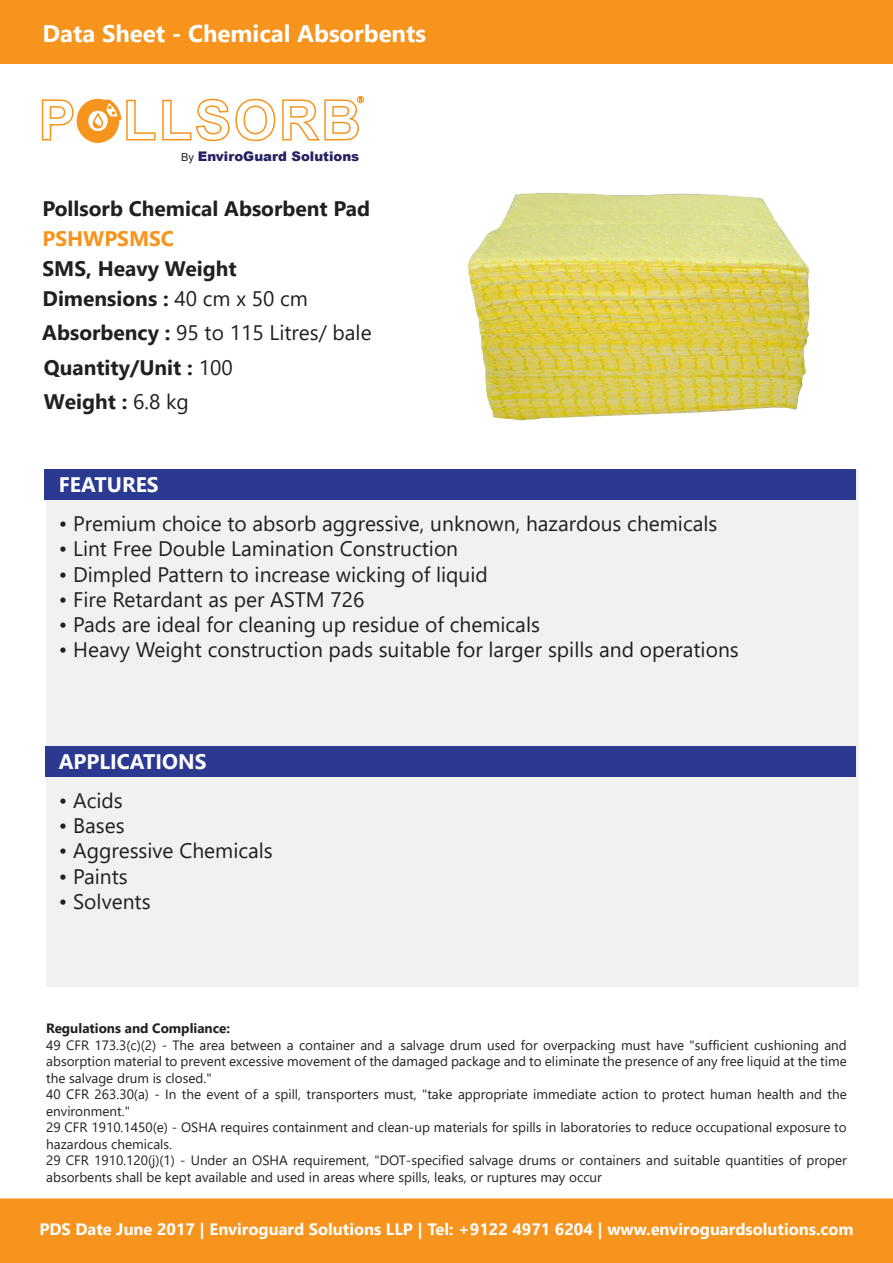
<style>
.page{position:relative;width:893px;height:1263px;background:#fff}
.page>*{position:absolute;margin:0;border:0;box-sizing:border-box;transform-origin:0 0}
.t1{font:700 24px "Segoe UI";color:#fff}
.t2{font:21px "Segoe UI";color:#231f20}
.t3{font:700 21px/34.5px "Segoe UI";color:#231f20}
.t4{font:700 21px "Segoe UI";color:#fff}
.t5{font:700 21px "Segoe UI";color:#f7941e}
.t6{font:700 16.5px "Segoe UI";color:#fff}
.t7{font:13.5px/16.5px "Segoe UI";color:#231f20}
.t8{font:700 13.5px "Segoe UI";color:#231f20}
.t9{font:900 13.2px "Arial";color:#262262}
.s1{font-weight:400;font-size:11.1px;color:#231f20}
.s2{font-weight:400}
</style>
<div class="page">
<div style="left:0;top:1199px;width:893px;height:64px;background:#f7941e"></div>
<div style="left:0;top:1198px;width:893px;height:65px;border:2px solid #f7941e"></div>
<div style="left:0;top:0;width:893px;height:64px;background:#f7941e"></div>
<div style="left:357px;top:96px;width:7px;height:7px;border:1px solid #f7941e;border-radius:50%"></div>
<svg style="left:41px;top:97px;width:322px;height:46px"></svg>
<div style="left:46px;top:470px;width:813px;height:517px;background:#f1f1f2"></div>
<div style="left:44px;top:470px;width:812px;height:30px;background:#2b3990"></div>
<div style="left:45px;top:747px;width:811px;height:30px;background:#2b3990"></div>
<img style="left:467px;top:192px;width:343px;height:229px">
<h1 class="t1" style="left:43px;top:14px;width:385px">Data Sheet - Chemical Absorbents</h1>
<p class="t9" style="left:181px;top:147px;width:180px"><span class="s1">By</span> EnviroGuard Solutions</p>
<h2 class="t3" style="left:43px;top:191px;width:329px">Pollsorb Chemical Absorbent Pad</h2>
<h2 class="t5" style="left:43px;top:222px;width:133px">PSHWPSMSC</h2>
<h2 class="t3" style="left:43px;top:254px;width:267px;line-height:30px">SMS, Heavy Weight<br>Dimensions : <span class="s2">40 cm x 50 cm</span></h2>
<h2 class="t3" style="left:42px;top:315px;width:331px">Absorbency : <span class="s2">95 to 115 Litres/ bale<br></span>Quantity/Unit : <span class="s2">100<br></span>Weight : <span class="s2">6.8 kg</span></h2>
<h2 class="t4" style="left:59px;top:468px;width:101px">FEATURES</h2>
<h2 class="t2" style="left:59px;top:507px;width:660px">• Premium choice to absorb aggressive, unknown, hazardous chemicals</h2>
<h2 class="t2" style="left:59px;top:532px;width:401px">• Lint Free Double Lamination Construction</h2>
<h2 class="t2" style="left:59px;top:557px;width:431px">• Dimpled Pattern to increase wicking of liquid</h2>
<h2 class="t2" style="left:59px;top:582px;width:307px">• Fire Retardant as per ASTM 726</h2>
<h2 class="t2" style="left:59px;top:608px;width:483px">• Pads are ideal for cleaning up residue of chemicals</h2>
<h2 class="t2" style="left:59px;top:633px;width:681px">• Heavy Weight construction pads suitable for larger spills and operations</h2>
<h2 class="t4" style="left:59px;top:745px;width:149px">APPLICATIONS</h2>
<h2 class="t2" style="left:59px;top:784px;width:65px">• Acids</h2>
<h2 class="t2" style="left:59px;top:809px;width:67px">• Bases</h2>
<h2 class="t2" style="left:59px;top:834px;width:215px">• Aggressive Chemicals</h2>
<h2 class="t2" style="left:59px;top:859px;width:71px">• Paints</h2>
<h2 class="t2" style="left:59px;top:884px;width:93px">• Solvents</h2>
<p class="t8" style="left:46px;top:1017px;width:186px">Regulations and Compliance:</p>
<p class="t7" style="left:46px;top:1036px;width:802px">49 CFR 173.3(c)(2) - The area between a container and a salvage drum used for overpacking must have "sufficient cushioning and absorption material to prevent excessive movement of the damaged package and to eliminate the presence of any free liquid at the time the salvage drum is closed."<br>40 CFR 263.30(a) - In the event of a spill, transporters must, "take appropriate immediate action to protect human health and the environment."<br>29 CFR 1910.1450(e) - OSHA requires containment and clean-up materials for spills in laboratories to reduce occupational exposure to hazardous chemicals.<br>29 CFR 1910.120(j)(1) - Under an OSHA requirement, "DOT-specified salvage drums or containers and suitable quantities of proper absorbents shall be kept available and used in areas where spills, leaks, or ruptures may occur</p>
<p class="t6" style="left:39px;top:1215px;width:816px">PDS Date June 2017 | Enviroguard Solutions LLP | Tel: +9122 4971 6204 | www.enviroguardsolutions.com</p>
</div>
